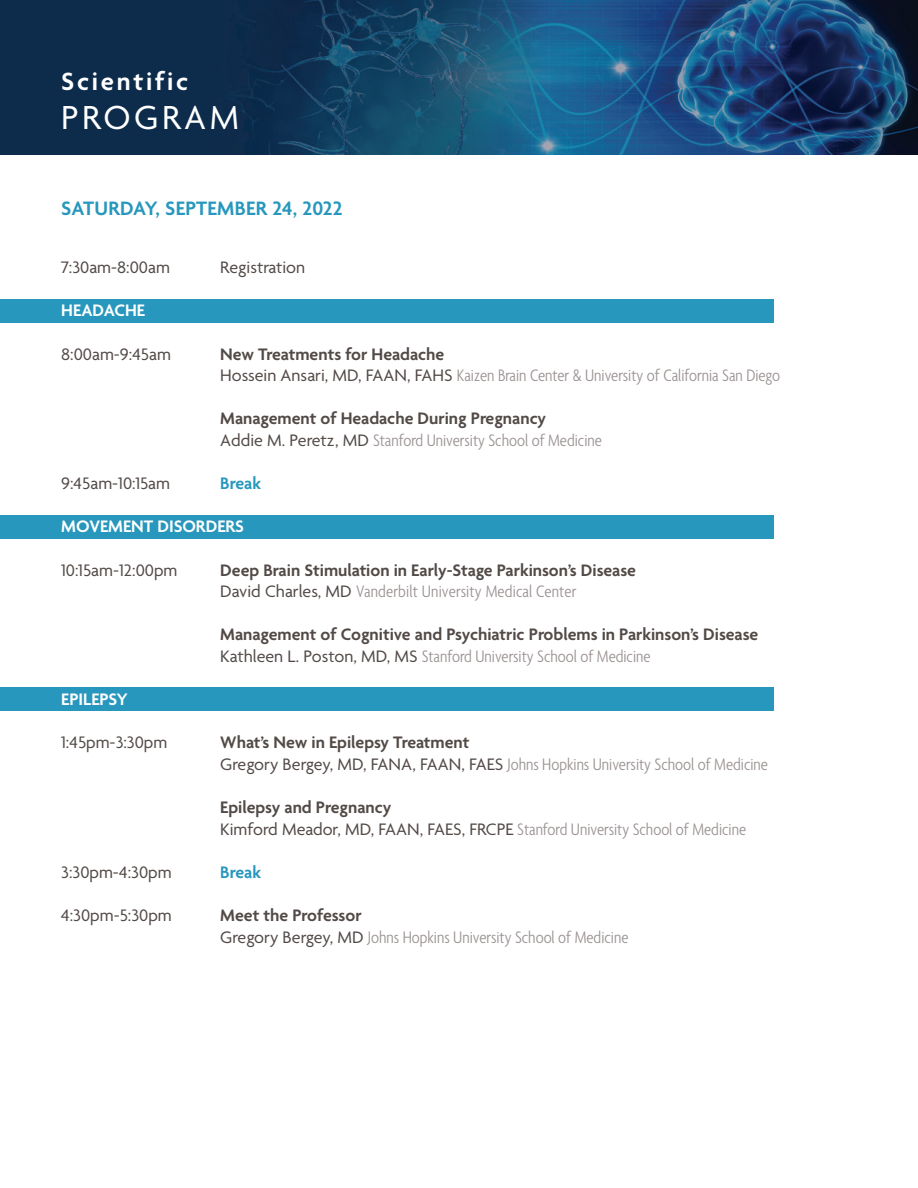
<style>
.page{position:relative;width:918px;height:1188px;background:#fff}
.page>*{position:absolute;margin:0;border:0;box-sizing:border-box;transform-origin:0 0}
.t1{font:36px "Agenda";letter-spacing:.1em;color:#fff}
.t2{font:600 27px "Agenda";letter-spacing:.1em;color:#fff}
.t3{font:600 21px "Agenda";letter-spacing:.01em;color:#2797bd}
.t4{font:600 18px/21.6px "Agenda";color:#524a47}
.t5{font:300 condensed 18px/21.6px "Agenda";color:#999190}
.t6{font:18px "Agenda";color:#524a47}
.t7{font:600 18px "Agenda";color:#fff}
.t8{font:600 18px "Agenda";letter-spacing:-.005em;color:#2797bd}
.s1{font-weight:400;font-stretch:normal;color:#524a47}
.s2{font-weight:400}
.s3{font-weight:300;font-stretch:condensed;color:#999190}
.s4{font-weight:600;font-stretch:normal;color:#524a47}
</style>
<div class="page">
<div style="left:0;top:299px;width:773px;height:23px;background:#2797bd"></div>
<div style="left:0;top:688px;width:773px;height:23px;background:#2797bd"></div>
<div style="left:0;top:515px;width:773px;height:24px;background:#2797bd"></div>
<img style="left:0;top:0;width:918px;height:154px">
<p class="t2" style="left:61px;top:66px;width:129px">Scientific</p>
<p class="t1" style="left:61px;top:98px;width:179px">PROGRAM</p>
<p class="t3" style="left:61px;top:197px;width:283px">SATURDAY, SEPTEMBER 24, 2022</p>
<p class="t6" style="left:61px;top:258px;width:110px">7:30am-8:00am</p>
<p class="t6" style="left:220px;top:258px;width:87px">Registration</p>
<p class="t7" style="left:61px;top:301px;width:85px">HEADACHE</p>
<p class="t6" style="left:61px;top:344px;width:111px">8:00am-9:45am</p>
<p class="t4" style="left:220px;top:344px;width:226px">New Treatments for Headache</p>
<p class="t5" style="left:220px;top:366px;width:561px"><span class="s1">Hossein Ansari, MD, FAAN, FAHS</span> Kaizen Brain Center &amp; University of California San Diego</p>
<p class="t4" style="left:220px;top:409px;width:383px">Management of Headache During Pregnancy<br><span class="s2">Addie M. Peretz, MD</span> <span class="s3">Stanford University School of Medicine</span></p>
<p class="t6" style="left:61px;top:474px;width:110px">9:45am-10:15am</p>
<p class="t8" style="left:220px;top:474px;width:42px">Break</p>
<p class="t7" style="left:61px;top:517px;width:184px">MOVEMENT DISORDERS</p>
<p class="t6" style="left:61px;top:560px;width:118px">10:15am-12:00pm</p>
<p class="t4" style="left:220px;top:560px;width:417px">Deep Brain Stimulation in Early-Stage Parkinson’s Disease<br><span class="s2">David Charles, MD</span> <span class="s3">Vanderbilt University Medical Center</span></p>
<p class="t4" style="left:220px;top:625px;width:540px">Management of Cognitive and Psychiatric Problems in Parkinson’s Disease<br><span class="s2">Kathleen L. Poston, MD, MS</span> <span class="s3">Stanford University School of Medicine</span></p>
<p class="t7" style="left:61px;top:690px;width:68px">EPILEPSY</p>
<p class="t6" style="left:61px;top:733px;width:108px">1:45pm-3:30pm</p>
<p class="t5" style="left:220px;top:733px;width:549px"><span class="s4">What’s New in Epilepsy Treatment<br></span><span class="s1">Gregory Bergey, MD, FANA, FAAN, FAES</span> Johns Hopkins University School of Medicine</p>
<p class="t5" style="left:220px;top:798px;width:527px"><span class="s4">Epilepsy and Pregnancy<br></span><span class="s1">Kimford Meador, MD, FAAN, FAES, FRCPE</span> Stanford University School of Medicine</p>
<p class="t6" style="left:61px;top:863px;width:112px">3:30pm-4:30pm</p>
<p class="t8" style="left:220px;top:863px;width:42px">Break</p>
<p class="t6" style="left:61px;top:906px;width:112px">4:30pm-5:30pm</p>
<p class="t4" style="left:220px;top:906px;width:143px">Meet the Professor</p>
<p class="t5" style="left:220px;top:927px;width:410px"><span class="s1">Gregory Bergey, MD</span> Johns Hopkins University School of Medicine</p>
</div>
